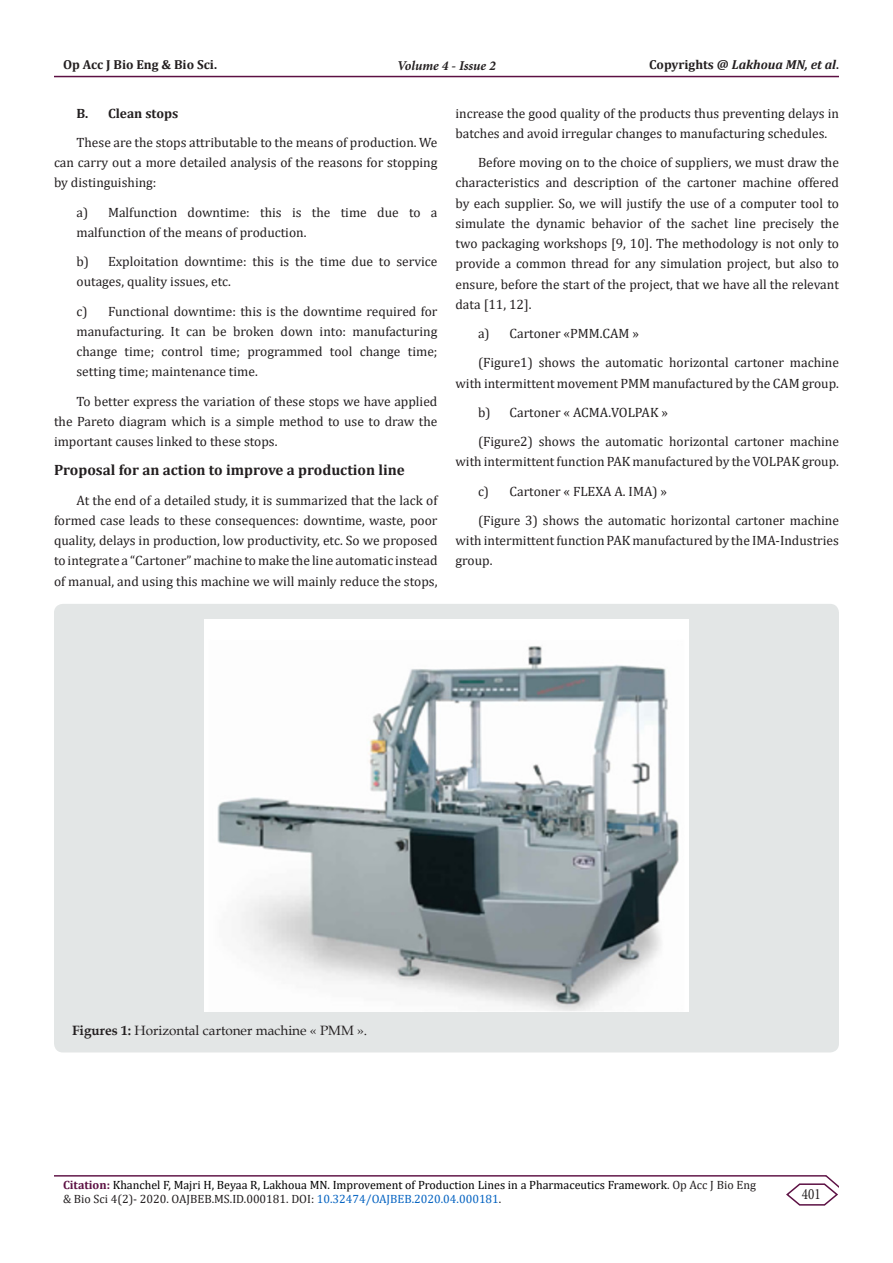
<style>
.page{position:relative;width:893px;height:1263px;background:#fff}
.page>*{position:absolute;margin:0;border:0;box-sizing:border-box;transform-origin:0 0}
.t1{font:15.75px "Minion Pro";color:#231f20;scale:.83 1}
.t2{font:700 15px "Cambria";color:#231f20}
.t3{font:13.5px/20.2px "Cambria";color:#231f20;text-align:justify}
.t4{font:13.5px "Book Antiqua";color:#231f20}
.t5{font:italic 700 13.5px "Minion Pro";letter-spacing:-.005em;color:#231f20}
.t6{font:700 13.5px "Cambria";color:#231f20}
.t7{font:italic 700 13.05px "Cambria";color:#231f20}
.t8{font:700 13.05px "Cambria";color:#231f20}
.t9{font:12px/14.4px "Cambria";color:#000}
.s1{font-style:normal}
.s2{font-style:normal;font-size:12px}
.s3{font-weight:700}
.s4{font-weight:700;color:#5c1043}
.s5{color:#231f20}
.s6{color:#0563c1}
</style>
<div class="page">
<hr style="left:54px;top:1175px;width:772px;height:1px;background:#5c1043">
<hr style="left:54px;top:76px;width:785px;height:1px;background:#5c1043">
<svg style="left:785px;top:1175px;width:54px;height:31px"></svg>
<div style="left:54px;top:604px;width:785px;height:448px;background:#e3e6e6;border-radius:9px"></div>
<img style="left:204px;top:619px;width:485px;height:392px">
<p class="t8" style="left:63px;top:55px;width:156px">Op Acc J Bio Eng &amp; Bio Sci.</p>
<p class="t5" style="left:397px;top:56px;width:100px">Volume 4 - Issue 2</p>
<p class="t7" style="left:649px;top:55px;width:191px"><span class="s1">Copyrights @</span> Lakhoua MN, et al<span class="s2">.</span></p>
<p class="t6" style="left:76px;top:104px;width:103px">B. Clean stops</p>
<p class="t3" style="left:54px;top:132px;width:385px;text-indent:22px">These are the stops attributable to the means of production. We can carry out a more detailed analysis of the reasons for stopping by distinguishing:</p>
<p class="t3" style="left:76px;top:202px;width:362px">a) Malfunction downtime: this is the time due to a malfunction of the means of production.</p>
<p class="t3" style="left:76px;top:251px;width:362px">b) Exploitation downtime: this is the time due to service outages, quality issues, etc.</p>
<p class="t3" style="left:76px;top:301px;width:362px">c) Functional downtime: this is the downtime required for manufacturing. It can be broken down into: manufacturing change time; control time; programmed tool change time; setting time; maintenance time.</p>
<p class="t3" style="left:54px;top:391px;width:385px;text-indent:22px">To better express the variation of these stops we have applied the Pareto diagram which is a simple method to use to draw the important causes linked to these stops.</p>
<p class="t2" style="left:54px;top:460px;width:352px">Proposal for an action to improve a production line</p>
<p class="t3" style="left:54px;top:490px;width:385px;text-indent:22px">At the end of a detailed study, it is summarized that the lack of formed case leads to these consequences: downtime, waste, poor quality, delays in production, low productivity, etc. So we proposed to integrate a “Cartoner” machine to make the line automatic instead of manual, and using this machine we will mainly reduce the stops,</p>
<p class="t3" style="left:455px;top:103px;width:385px">increase the good quality of the products thus preventing delays in batches and avoid irregular changes to manufacturing schedules.</p>
<p class="t3" style="left:455px;top:152px;width:385px;text-indent:22px">Before moving on to the choice of suppliers, we must draw the characteristics and description of the cartoner machine offered by each supplier. So, we will justify the use of a computer tool to simulate the dynamic behavior of the sachet line precisely the two packaging workshops [9, 10]. The methodology is not only to provide a common thread for any simulation project, but also to ensure, before the start of the project, that we have all the relevant data [11, 12].</p>
<p class="t3" style="left:478px;top:323px;width:163px">a) Cartoner «PMM.CAM »</p>
<p class="t3" style="left:455px;top:353px;width:385px;text-align:right">(Figure1) shows the automatic horizontal cartoner machine with intermittent movement PMM manufactured by the CAM group.</p>
<p class="t3" style="left:478px;top:402px;width:192px">b) Cartoner « ACMA.VOLPAK »</p>
<p class="t3" style="left:455px;top:431px;width:385px;text-align:right">(Figure2) shows the automatic horizontal cartoner machine with intermittent function PAK manufactured by the VOLPAK group.</p>
<p class="t3" style="left:478px;top:481px;width:191px">c) Cartoner « FLEXA A. IMA) »</p>
<p class="t3" style="left:455px;top:510px;width:385px;text-indent:22px">(Figure 3) shows the automatic horizontal cartoner machine with intermittent function PAK manufactured by the IMA-Industries group.</p>
<p class="t4" style="left:72px;top:1021px;width:297px"><span class="s3">Figures 1:</span> Horizontal cartoner machine « PMM ».</p>
<p class="t9" style="left:63px;top:1177px;width:694px"><span class="s4">Citation:</span> Khanchel F, Majri H, Beyaa R, Lakhoua MN. Improvement of Production Lines in a Pharmaceutics Framework<span class="s5">. Op Acc J Bio Eng &amp; Bio Sci 4(2)- 2020. OAJBEB.MS.ID.000181. DOI:</span> <span class="s6">10.32474/OAJBEB.2020.04.000181</span><span class="s5">.</span></p>
<p class="t1" style="left:802px;top:1184px;width:24px">401</p>
</div>
